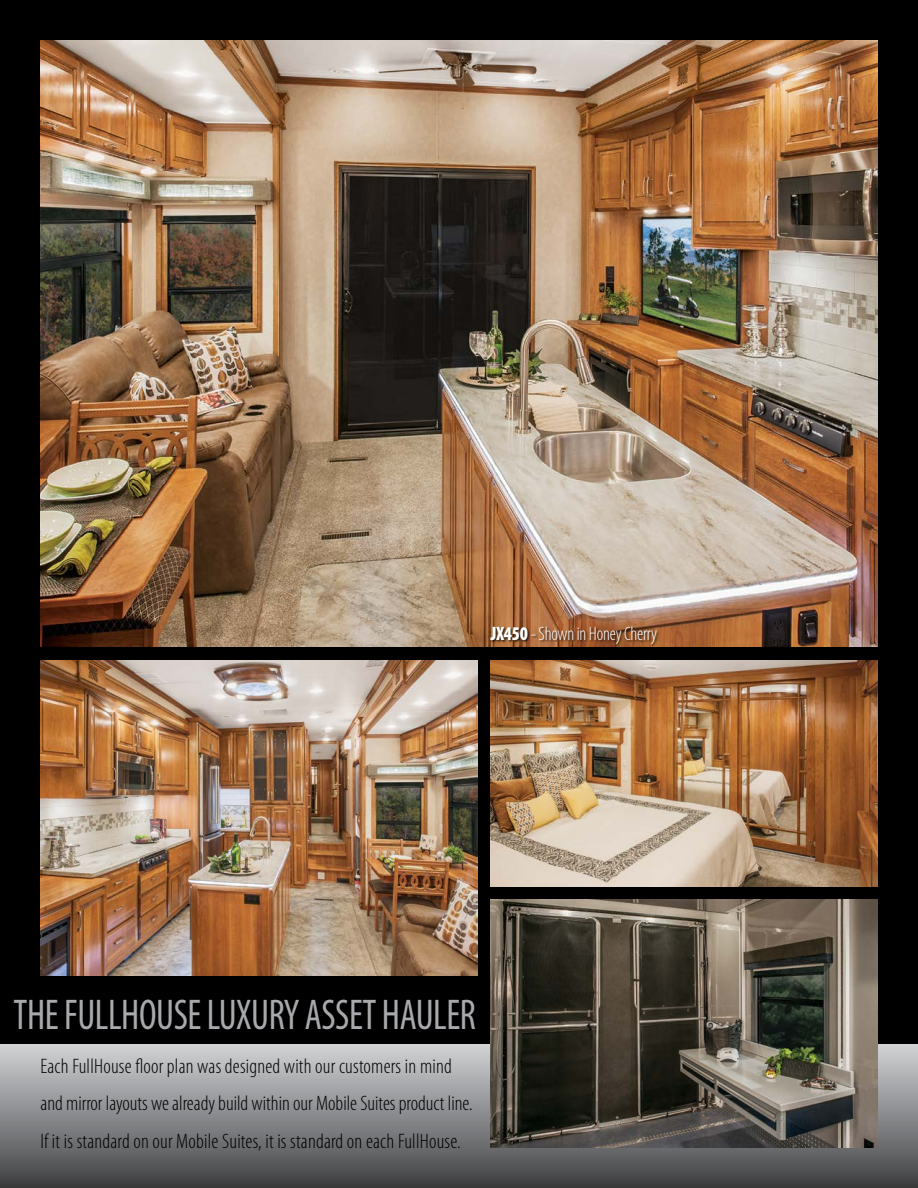
<style>
.page{position:relative;width:918px;height:1188px;background:#000}
.page>*{position:absolute;margin:0;border:0;box-sizing:border-box;transform-origin:0 0}
.t1{font:condensed 43.2px "Myriad Pro";letter-spacing:-.01em;color:#a7a9ac;scale:.91 1}
.t2{font:300 condensed 21px/37.5px "Myriad Pro";letter-spacing:.01em;color:#000}
.t3{font:300 condensed 19.5px "Myriad Pro";letter-spacing:-.01em;color:#fff;scale:.95 1}
.s1{font-weight:900}
</style>
<div class="page">
<div style="left:0;top:1044px;width:918px;height:144px;background:linear-gradient(to bottom,#d1d3d5,#404043)"></div>
<img style="left:491px;top:900px;width:387px;height:248px">
<img style="left:491px;top:660px;width:387px;height:226px">
<img style="left:40px;top:660px;width:437px;height:316px">
<img style="left:40px;top:40px;width:838px;height:607px">
<div style="left:490px;top:626px;width:170px;height:21px;background:#000;opacity:.75"></div>
<p class="t3" style="left:491px;top:622px;width:177px"><span class="s1">JX450</span> - Shown in Honey Cherry</p>
<h1 class="t1" style="left:14px;top:988px;width:510px">THE FULLHOUSE LUXURY ASSET HAULER</h1>
<p class="t2" style="left:40px;top:1047px;width:434px">Each FullHouse floor plan was designed with our customers in mind and mirror layouts we already build within our Mobile Suites product line.<br>If it is standard on our Mobile Suites, it is standard on each FullHouse.</p>
</div>
